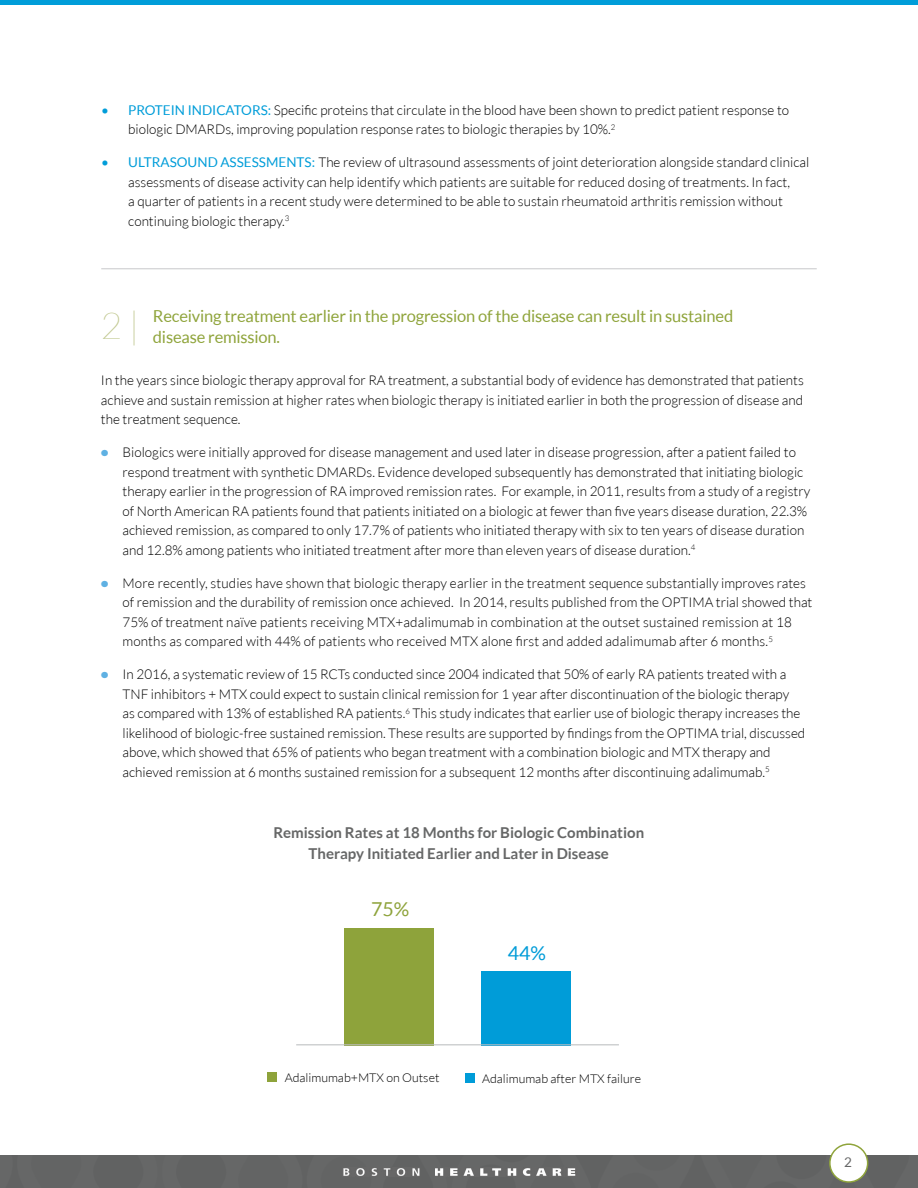
<style>
.page{position:relative;width:918px;height:1188px;background:#fff}
.page>*{position:absolute;margin:0;border:0;box-sizing:border-box;transform-origin:0 0}
.t1{font:100 37.5px "Lato";color:#c2c992}
.t2{font:19.2px "Lato";color:#8ea33b}
.t3{font:19.2px "Lato";color:#009cd8}
.t4{font:16.5px/21px "Lato";letter-spacing:-.01em;color:#8fa43b}
.t5{font:700 15px/21px "Lato";color:#666767;text-align:center}
.t6{font:300 13.5px/19.5px "Lato";color:#000}
.t7{font:13.5px "Lato";color:#666767}
.t8{font:300 12.15px "Lato";color:#000}
.s1{font-weight:400;color:#009dd9}
.s2{font-weight:900;color:#5fb1e3}
</style>
<div class="page">
<div style="left:0;top:0;width:918px;height:5px;background:#009dd9"></div>
<div style="left:344px;top:928px;width:90px;height:117px;background:#8ea33b"></div>
<div style="left:481px;top:971px;width:90px;height:74px;background:#009cd8"></div>
<hr style="left:296px;top:1044px;width:323px;height:1px;background:#bcbec0">
<div style="left:268px;top:1073px;width:9px;height:9px;background:#8ea33b"></div>
<div style="left:465px;top:1073px;width:9px;height:9px;background:#009cd8"></div>
<div style="left:0;top:1155px;width:918px;height:33px;background:#636464"></div>
<div style="left:830px;top:1144px;width:38px;height:38px;background:#fff;border-radius:50%"></div>
<div style="left:829px;top:1143px;width:39px;height:40px;border:2px solid #8fa43b;border-radius:50%"></div>
<img style="left:342px;top:1168px;width:77px;height:8px">
<img style="left:435px;top:1168px;width:142px;height:8px">
<hr style="left:101px;top:269px;width:716px;height:1px;background:#c7c8ca">
<p class="t6" style="left:128px;top:100px;width:662px;text-indent:-27px"><span class="s1">• PROTEIN INDICATORS:</span> Specific proteins that circulate in the blood have been shown to predict patient response to biologic DMARDs, improving population response rates to biologic therapies by 10%.<sup>2</sup></p>
<p class="t6" style="left:128px;top:153px;width:683px;text-indent:-27px"><span class="s1">• ULTRASOUND ASSESSMENTS:</span> The review of ultrasound assessments of joint deterioration alongside standard clinical assessments of disease activity can help identify which patients are suitable for reduced dosing of treatments. In fact,<br>a quarter of patients in a recent study were determined to be able to sustain rheumatoid arthritis remission without continuing biologic therapy.<sup>3</sup></p>
<h1 class="t1" style="left:101px;top:300px;width:39px">2 |</h1>
<p class="t4" style="left:153px;top:306px;width:582px">Receiving treatment earlier in the progression of the disease can result in sustained disease remission.</p>
<p class="t6" style="left:101px;top:371px;width:704px;text-align:justify">In the years since biologic therapy approval for RA treatment, a substantial body of evidence has demonstrated that patients achieve and sustain remission at higher rates when biologic therapy is initiated earlier in both the progression of disease and the treatment sequence.</p>
<p class="t6" style="left:123px;top:443px;width:689px;text-indent:-22px"><span class="s2">•</span> Biologics were initially approved for disease management and used later in disease progression, after a patient failed to respond treatment with synthetic DMARDs. Evidence developed subsequently has demonstrated that initiating biologic therapy earlier in the progression of RA improved remission rates. For example, in 2011, results from a study of a registry of North American RA patients found that patients initiated on a biologic at fewer than five years disease duration, 22.3% achieved remission, as compared to only 17.7% of patients who initiated therapy with six to ten years of disease duration and 12.8% among patients who initiated treatment after more than eleven years of disease duration.<sup>4</sup></p>
<p class="t6" style="left:123px;top:573px;width:691px;text-indent:-22px"><span class="s2">•</span> More recently, studies have shown that biologic therapy earlier in the treatment sequence substantially improves rates of remission and the durability of remission once achieved. In 2014, results published from the OPTIMA trial showed that 75% of treatment naïve patients receiving MTX+adalimumab in combination at the outset sustained remission at 18 months as compared with 44% of patients who received MTX alone first and added adalimumab after 6 months.<sup>5</sup></p>
<p class="t6" style="left:123px;top:665px;width:684px;text-indent:-22px"><span class="s2">•</span> In 2016, a systematic review of 15 RCTs conducted since 2004 indicated that 50% of early RA patients treated with a TNF inhibitors + MTX could expect to sustain clinical remission for 1 year after discontinuation of the biologic therapy<br>as compared with 13% of established RA patients.<sup>6</sup> This study indicates that earlier use of biologic therapy increases the likelihood of biologic-free sustained remission. These results are supported by findings from the OPTIMA trial, discussed above, which showed that 65% of patients who began treatment with a combination biologic and MTX therapy and achieved remission at 6 months sustained remission for a subsequent 12 months after discontinuing adalimumab.<sup>5</sup></p>
<p class="t5" style="left:273px;top:822px;width:372px">Remission Rates at 18 Months for Biologic Combination<br>Therapy Initiated Earlier and Later in Disease</p>
<h2 class="t2" style="left:371px;top:899px;width:40px">75%</h2>
<h2 class="t3" style="left:508px;top:942px;width:40px">44%</h2>
<p class="t8" style="left:285px;top:1071px;width:156px">Adalimumab+MTX on Outset</p>
<p class="t8" style="left:482px;top:1072px;width:160px">Adalimumab after MTX failure</p>
<p class="t7" style="left:844px;top:1155px;width:9px">2</p>
</div>
